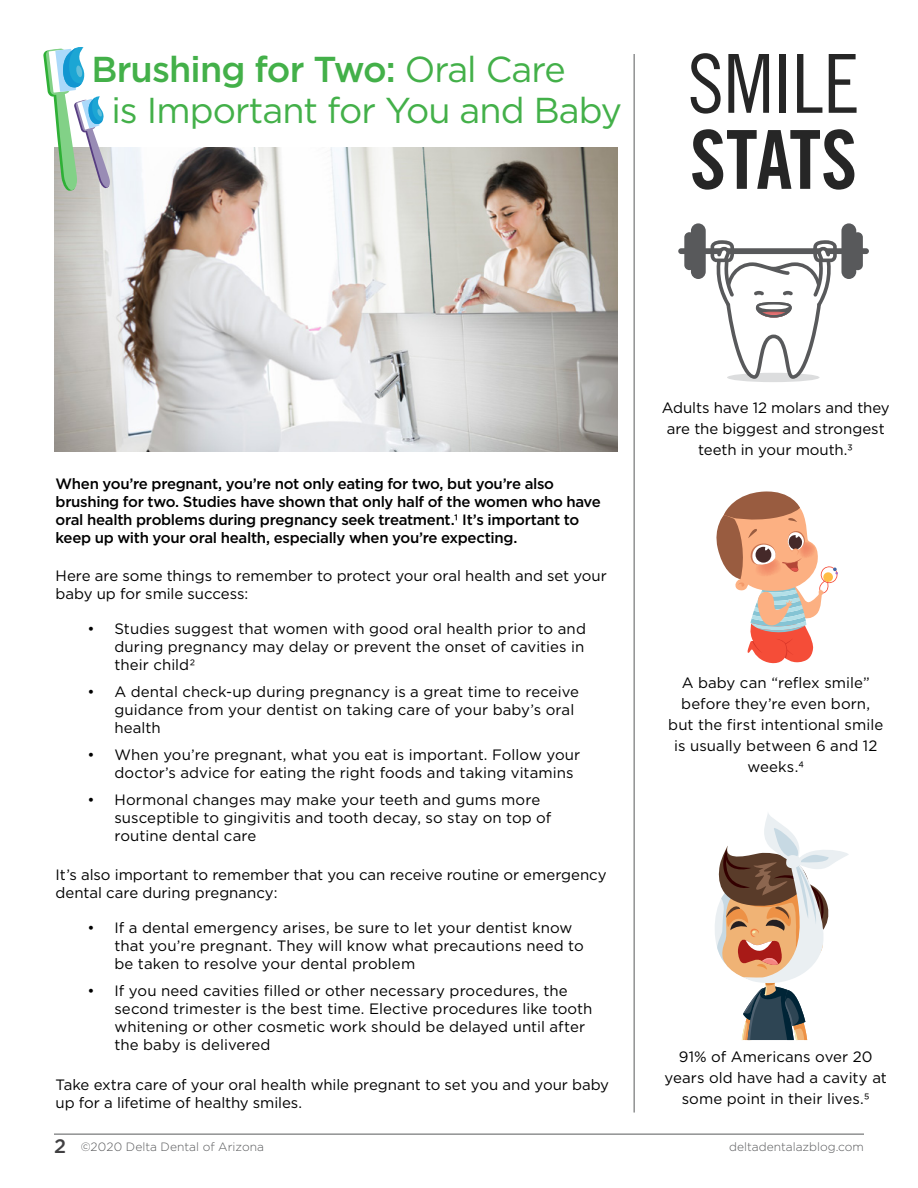
<style>
.page{position:relative;width:918px;height:1188px;background:#fff}
.page>*{position:absolute;margin:0;border:0;box-sizing:border-box;transform-origin:0 0}
.t1{font:81.45px "Trade Gothic LT Std Cn 18";color:#262626}
.t2{font:81.45px "Trade Gothic LT Std Bd Cn 20";letter-spacing:-.01em;color:#262626}
.t3{font:36px/40.5px "Gotham";letter-spacing:-.025em;color:#43b049}
.t4{font:15px/18px "Gotham";color:#000}
.t5{font:500 15px/18px "Gotham";letter-spacing:-.02em;color:#000}
.t6{font:300 12px "Gotham";color:#58595b}
.s1{font-weight:500}
.s2{font-weight:500;font-size:19.5px;color:#414042}
</style>
<div class="page">
<hr style="left:634px;top:54px;width:1px;height:1059px;background:#58595b">
<img style="left:55px;top:147px;width:563px;height:304px">
<svg style="left:43px;top:47px;width:68px;height:144px"></svg>
<div style="left:727px;top:373px;width:93px;height:9px;background:#dcddde;border-radius:50%"></div>
<svg style="left:678px;top:223px;width:191px;height:156px"></svg>
<svg style="left:716px;top:491px;width:122px;height:173px"></svg>
<svg style="left:715px;top:813px;width:134px;height:227px"></svg>
<hr style="left:54px;top:1134px;width:810px;height:1px;background:#58595b">
<h2 class="t3" style="left:111px;top:48px;width:512px;text-indent:-20px"><span class="s1">Brushing for Two:</span> Oral Care<br>is Important for You and Baby</h2>
<h1 class="t1" style="left:688px;top:35px;width:173px">SMILE</h1>
<h1 class="t2" style="left:690px;top:110px;width:169px">STATS</h1>
<p class="t5" style="left:56px;top:475px;width:547px">When you’re pregnant, you’re not only eating for two, but you’re also brushing for two. Studies have shown that only half of the women who have oral health problems during pregnancy seek treatment.1 It’s important to keep up with your oral health, especially when you’re expecting.</p>
<p class="t4" style="left:56px;top:566px;width:553px">Here are some things to remember to protect your oral health and set your baby up for smile success:</p>
<p class="t4" style="left:114px;top:619px;width:473px;text-align:justify;text-indent:-27px">• Studies suggest that women with good oral health prior to and during pregnancy may delay or prevent the onset of cavities in their child2</p>
<p class="t4" style="left:114px;top:682px;width:466px;text-indent:-27px">• A dental check-up during pregnancy is a great time to receive guidance from your dentist on taking care of your baby’s oral health</p>
<p class="t4" style="left:114px;top:745px;width:467px;text-indent:-27px">• When you’re pregnant, what you eat is important. Follow your doctor’s advice for eating the right foods and taking vitamins</p>
<p class="t4" style="left:114px;top:790px;width:438px;text-indent:-27px">• Hormonal changes may make your teeth and gums more susceptible to gingivitis and tooth decay, so stay on top of routine dental care</p>
<p class="t4" style="left:56px;top:865px;width:553px">It’s also important to remember that you can receive routine or emergency dental care during pregnancy:</p>
<p class="t4" style="left:114px;top:919px;width:471px;text-indent:-27px">• If a dental emergency arises, be sure to let your dentist know that you’re pregnant. They will know what precautions need to be taken to resolve your dental problem</p>
<p class="t4" style="left:114px;top:982px;width:479px;text-indent:-27px">• If you need cavities filled or other necessary procedures, the second trimester is the best time. Elective procedures like tooth whitening or other cosmetic work should be delayed until after the baby is delivered</p>
<p class="t4" style="left:56px;top:1075px;width:555px">Take extra care of your oral health while pregnant to set you and your baby up for a lifetime of healthy smiles.</p>
<p class="t4" style="left:662px;top:397px;width:230px;line-height:21px;text-align:center">Adults have 12 molars and they are the biggest and strongest teeth in your mouth.3</p>
<p class="t4" style="left:668px;top:672px;width:216px;line-height:21px;text-align:center">A baby can “reflex smile” before they’re even born, but the first intentional smile is usually between 6 and 12 weeks.4</p>
<p class="t4" style="left:664px;top:1046px;width:224px;line-height:21px;text-align:center">91% of Americans over 20 years old have had a cavity at some point in their lives.5</p>
<p class="t6" style="left:54px;top:1140px;width:211px"><span class="s2">2</span> ©2020 Delta Dental of Arizona</p>
<p class="t6" style="left:729px;top:1140px;width:136px">deltadentalazblog.com</p>
</div>
